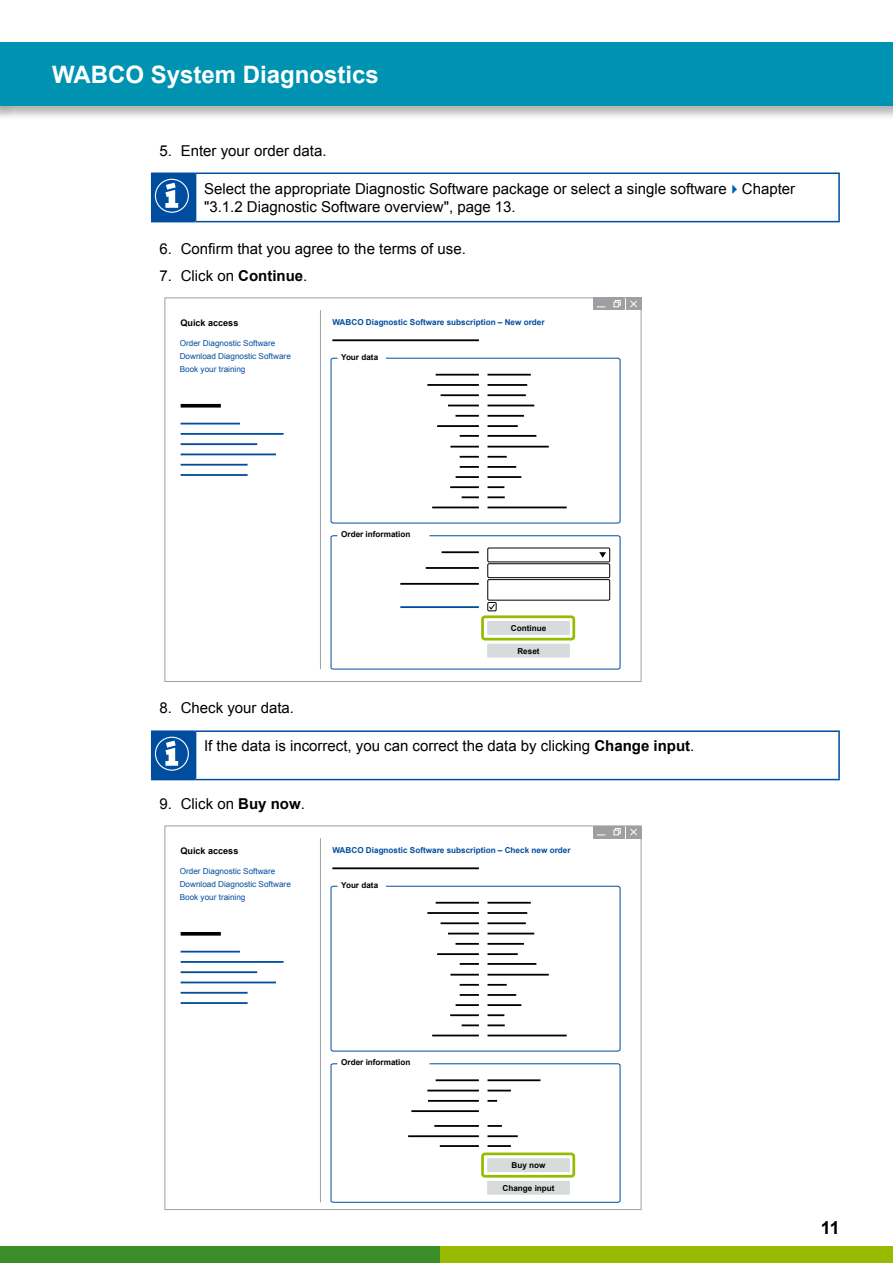
<style>
.page{position:relative;width:893px;height:1263px;background:#fff}
.page>*{position:absolute;margin:0;border:0;box-sizing:border-box;transform-origin:0 0}
.t1{font:700 24px "Arial";color:#fff}
.t2{font:700 18px "Arial";color:#000}
.t3{font:15px/18px "Arial";color:#000}
.t4{font:700 9px "Arial";color:#000}
.t5{font:8.1px/12.8px "Arial";color:#004d9f}
.t6{font:700 8.1px "Arial";color:#004d9f}
.t7{font:700 8.1px "Arial";color:#000}
.s1{color:#0060ae}
.s2{font-weight:700}
</style>
<div class="page">
<div style="left:0;top:1246px;width:440px;height:17px;background:#3b8e27"></div>
<div style="left:440px;top:1246px;width:453px;height:17px;background:#98ba00"></div>
<div style="left:0;top:40px;width:893px;height:80px;background:#000;opacity:.3"></div>
<div style="left:0;top:43px;width:893px;height:63px;background:#0093b1"></div>
<div style="left:152px;top:173px;width:44px;height:49px;background:#004d9f"></div>
<hr style="left:151px;top:172px;width:45px;height:2px;background:#004d9f">
<hr style="left:151px;top:174px;width:1px;height:47px;background:#004d9f">
<hr style="left:196px;top:172px;width:644px;height:2px;background:#004d9f">
<hr style="left:838px;top:174px;width:2px;height:47px;background:#004d9f">
<hr style="left:151px;top:221px;width:45px;height:1px;background:#004d9f">
<hr style="left:196px;top:221px;width:644px;height:1px;background:#004d9f">
<div style="left:155px;top:179px;width:34px;height:34px;border:1px solid #fff;border-radius:50%"></div>
<svg style="left:165px;top:183px;width:13px;height:25px"></svg>
<div style="left:626px;top:298px;width:15px;height:12px;background:#9e9fa2"></div>
<div style="left:610px;top:298px;width:15px;height:12px;background:#9e9fa2"></div>
<div style="left:593px;top:298px;width:16px;height:12px;background:#9e9fa2"></div>
<svg style="left:630px;top:300px;width:7px;height:8px"></svg>
<svg style="left:613px;top:300px;width:8px;height:7px"></svg>
<svg style="left:181px;top:404px;width:40px;height:4px"></svg>
<hr style="left:181px;top:423px;width:59px;height:1px;background:#004d9f">
<hr style="left:181px;top:433px;width:103px;height:2px;background:#004d9f">
<hr style="left:181px;top:443px;width:76px;height:2px;background:#004d9f">
<hr style="left:181px;top:453px;width:95px;height:2px;background:#004d9f">
<hr style="left:181px;top:464px;width:67px;height:2px;background:#004d9f">
<hr style="left:181px;top:474px;width:67px;height:2px;background:#004d9f">
<hr style="left:332px;top:339px;width:147px;height:2px;background:#000">
<hr style="left:320px;top:310px;width:1px;height:359px;background:#9e9fa2">
<svg style="left:330px;top:357px;width:291px;height:167px"></svg>
<svg style="left:330px;top:535px;width:291px;height:135px"></svg>
<div style="left:152px;top:731px;width:44px;height:48px;background:#004d9f"></div>
<hr style="left:151px;top:730px;width:45px;height:2px;background:#004d9f">
<hr style="left:151px;top:732px;width:1px;height:47px;background:#004d9f">
<hr style="left:196px;top:730px;width:644px;height:2px;background:#004d9f">
<hr style="left:838px;top:732px;width:2px;height:47px;background:#004d9f">
<hr style="left:151px;top:779px;width:45px;height:1px;background:#004d9f">
<hr style="left:196px;top:779px;width:644px;height:1px;background:#004d9f">
<div style="left:155px;top:737px;width:34px;height:34px;border:1px solid #fff;border-radius:50%"></div>
<svg style="left:165px;top:741px;width:13px;height:25px"></svg>
<div style="left:626px;top:826px;width:15px;height:12px;background:#9e9fa2"></div>
<div style="left:610px;top:826px;width:15px;height:12px;background:#9e9fa2"></div>
<div style="left:593px;top:826px;width:16px;height:12px;background:#9e9fa2"></div>
<svg style="left:630px;top:828px;width:7px;height:8px"></svg>
<svg style="left:613px;top:828px;width:8px;height:7px"></svg>
<svg style="left:181px;top:932px;width:40px;height:4px"></svg>
<hr style="left:181px;top:951px;width:59px;height:1px;background:#004d9f">
<hr style="left:181px;top:961px;width:103px;height:2px;background:#004d9f">
<hr style="left:181px;top:971px;width:76px;height:2px;background:#004d9f">
<hr style="left:181px;top:981px;width:95px;height:2px;background:#004d9f">
<hr style="left:181px;top:992px;width:67px;height:2px;background:#004d9f">
<hr style="left:181px;top:1002px;width:67px;height:2px;background:#004d9f">
<hr style="left:332px;top:867px;width:147px;height:2px;background:#000">
<hr style="left:320px;top:838px;width:1px;height:364px;background:#9e9fa2">
<svg style="left:330px;top:885px;width:291px;height:167px"></svg>
<svg style="left:330px;top:1063px;width:291px;height:140px"></svg>
<h1 class="t1" style="left:52px;top:59px;width:328px">WABCO System Diagnostics</h1>
<p class="t3" style="left:159px;top:141px;width:169px">5. Enter your order data.</p>
<p class="t3" style="left:204px;top:180px;width:593px">Select the appropriate Diagnostic Software package or select a single software<span class="s1">✔</span>Chapter "3.1.2 Diagnostic Software overview", page 13.</p>
<p class="t3" style="left:159px;top:240px;width:308px">6. Confirm that you agree to the terms of use.</p>
<p class="t3" style="left:159px;top:267px;width:149px">7. Click on <span class="s2">Continue</span>.</p>
<p class="t4" style="left:180px;top:317px;width:59px">Quick access</p>
<p class="t6" style="left:332px;top:317px;width:214px">WABCO Diagnostic Software subscription – New order</p>
<p class="t5" style="left:180px;top:337px;width:113px">Order Diagnostic Software<br>Download Diagnostic Software<br>Book your training</p>
<p class="t7" style="left:341px;top:351px;width:39px">Your data</p>
<p class="t7" style="left:341px;top:529px;width:71px">Order information</p>
<p class="t7" style="left:511px;top:623px;width:37px">Continue</p>
<p class="t7" style="left:517px;top:645px;width:24px">Reset</p>
<p class="t3" style="left:159px;top:699px;width:136px">8. Check your data.</p>
<p class="t3" style="left:204px;top:736px;width:492px">If the data is incorrect, you can correct the data by clicking <span class="s2">Change input</span>.</p>
<p class="t3" style="left:159px;top:795px;width:147px">9. Click on <span class="s2">Buy now</span>.</p>
<p class="t4" style="left:180px;top:845px;width:59px">Quick access</p>
<p class="t6" style="left:332px;top:845px;width:240px">WABCO Diagnostic Software subscription – Check new order</p>
<p class="t5" style="left:180px;top:865px;width:113px">Order Diagnostic Software<br>Download Diagnostic Software<br>Book your training</p>
<p class="t7" style="left:341px;top:879px;width:39px">Your data</p>
<p class="t7" style="left:341px;top:1057px;width:71px">Order information</p>
<p class="t7" style="left:511px;top:1160px;width:36px">Buy now</p>
<p class="t7" style="left:502px;top:1182px;width:54px">Change input</p>
<p class="t2" style="left:821px;top:1215px;width:21px">11</p>
</div>
